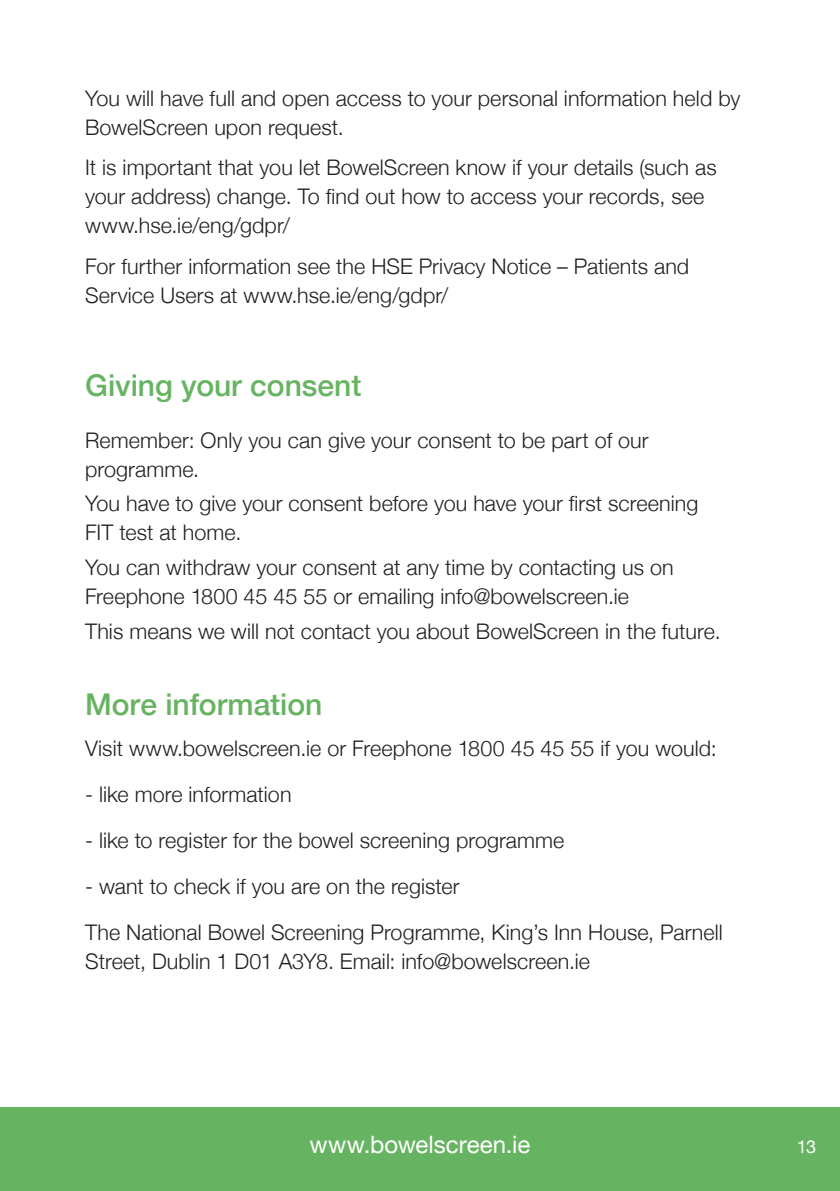
<style>
.page{position:relative;width:840px;height:1191px;background:#fff}
.page>*{position:absolute;margin:0;border:0;box-sizing:border-box;transform-origin:0 0}
.body_text{font:500 30px "Helvetica Neue";color:#66b461}
.head_1{font:500 30px "Helvetica Neue";color:#66b461}
.head_1-2{font:24px "Helvetica Neue";color:#fff}
.body_text-2{font:300 21.6px/29px "Helvetica Neue";letter-spacing:.005em;color:#231f20}
.head_1-3{font:18px "Helvetica Neue";color:#fff}
</style>
<div class="page">
<div style="left:0;top:1107px;width:839px;height:84px;background:#66b461"></div>
<p class="body_text-2" style="left:85px;top:82px;width:656px">You will have full and open access to your personal information held by<br>BowelScreen upon request.</p>
<p class="body_text-2" style="left:85px;top:151px;width:632px">It is important that you let BowelScreen know if your details (such as your address) change. To find out how to access your records, see www.hse.ie/eng/gdpr/</p>
<p class="body_text-2" style="left:85px;top:250px;width:605px">For further information see the HSE Privacy Notice – Patients and<br>Service Users at www.hse.ie/eng/gdpr/</p>
<p class="body_text" style="left:85px;top:361px;width:277px">Giving your consent</p>
<p class="body_text-2" style="left:85px;top:424px;width:564px">Remember: Only you can give your consent to be part of our programme.</p>
<p class="body_text-2" style="left:85px;top:487px;width:614px">You have to give your consent before you have your first screening<br>FIT test at home.</p>
<p class="body_text-2" style="left:85px;top:551px;width:590px">You can withdraw your consent at any time by contacting us on<br>Freephone 1800 45 45 55 or emailing info@bowelscreen.ie</p>
<p class="body_text-2" style="left:85px;top:615px;width:636px">This means we will not contact you about BowelScreen in the future.</p>
<p class="head_1" style="left:85px;top:680px;width:239px">More information</p>
<p class="body_text-2" style="left:85px;top:731px;width:632px">Visit www.bowelscreen.ie or Freephone 1800 45 45 55 if you would:</p>
<p class="body_text-2" style="left:85px;top:777px;width:208px">- like more information</p>
<p class="body_text-2" style="left:85px;top:823px;width:480px">- like to register for the bowel screening programme</p>
<p class="body_text-2" style="left:85px;top:869px;width:376px">- want to check if you are on the register</p>
<p class="body_text-2" style="left:85px;top:915px;width:639px">The National Bowel Screening Programme, King’s Inn House, Parnell<br>Street, Dublin 1 D01 A3Y8. Email: info@bowelscreen.ie</p>
<p class="head_1-2" style="left:309px;top:1127px;width:222px">www.bowelscreen.ie</p>
<p class="head_1-3" style="left:796px;top:1133px;width:21px">13</p>
</div>
